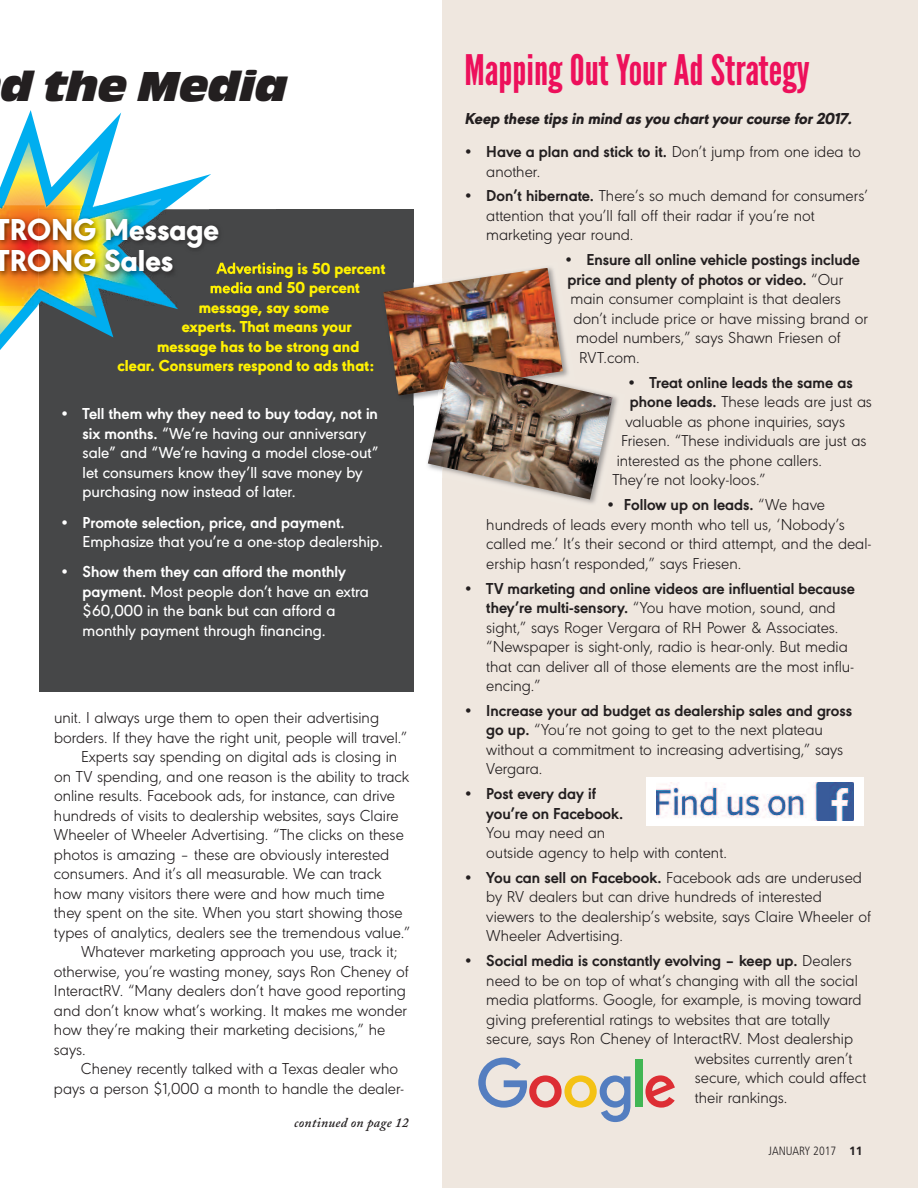
<style>
.page{position:relative;width:918px;height:1188px;background:#fff}
.page>*{position:absolute;margin:0;border:0;box-sizing:border-box;transform-origin:0 0}
.t1{font:43.5px "Antique Oli T Comp Ital";letter-spacing:.005em;color:#231f20}
.t2{font:42px "League Gothic";color:#ed105b}
.t3{font:800 31.5px/31.5px "URW Geometric";color:#fff}
.t4{font:300 16.5px/19.5px "URW Geometric";color:#231f20}
.t5{font:500 16.5px/19.5px "URW Geometric";color:#fff}
.t6{font:700 16.5px/19.5px "URW Geometric";color:#231f20}
.t7{font:800 16.5px "URW Geometric";color:#fff101}
.t8{font:italic 800 16.5px "URW Geometric";color:#231f20}
.t9{font:italic 600 13.5px "Adobe Caslon";letter-spacing:.025em;color:#231f20}
.t10{font:300 condensed 12px "Frutiger";color:#231f20}
.s1{font-weight:300}
.s2{font-weight:700}
.s3{font-weight:700;font-stretch:normal}
</style>
<div class="page">
<div style="left:442px;top:0;width:476px;height:1188px;background:#efe7df"></div>
<div style="left:39px;top:209px;width:374px;height:482px;background:#464748"></div>
<div style="left:646px;top:778px;width:218px;height:48px;background:#fff"></div>
<img style="left:657px;top:783px;width:197px;height:37px">
<svg style="left:478px;top:1058px;width:152px;height:64px"></svg>
<svg style="left:645px;top:1075px;width:30px;height:33px"></svg>
<div style="left:635px;top:1059px;width:7px;height:48px;background:#41b654"></div>
<svg style="left:0;top:110px;width:211px;height:240px"></svg>
<img style="left:413px;top:396px;width:15px;height:9px">
<img style="left:383px;top:268px;width:180px;height:128px">
<img style="left:421px;top:401px;width:7px;height:65px">
<img style="left:570px;top:396px;width:48px;height:108px">
<img style="left:439px;top:354px;width:100px;height:8px">
<img style="left:428px;top:362px;width:185px;height:137px">
<img style="left:211px;top:209px;width:64px;height:33px">
<img style="left:216px;top:262px;width:59px;height:12px">
<img style="left:211px;top:282px;width:64px;height:12px">
<img style="left:213px;top:305px;width:59px;height:1px">
<img style="left:0;top:205px;width:211px;height:101px">
<h1 class="t1" style="left:1px;top:61px;width:288px">d the Media</h1>
<h3 class="t3" style="left:-4px;top:213px;width:225px">TRONG Message<br>TRONG Sales</h3>
<p class="t7" style="left:216px;top:258px;width:171px">Advertising is 50 percent</p>
<p class="t7" style="left:210px;top:278px;width:152px">media and 50 percent</p>
<p class="t7" style="left:199px;top:297px;width:132px">message, say some</p>
<p class="t7" style="left:182px;top:317px;width:171px">experts. That means your</p>
<p class="t7" style="left:157px;top:336px;width:204px">message has to be strong and</p>
<p class="t7" style="left:118px;top:356px;width:258px">clear. Consumers respond to ads that:</p>
<p class="t5" style="left:83px;top:404px;width:298px;text-indent:-22px"><span class="s1">•</span> <span class="s2">Tell them why they need to buy today, not in six months.</span> “We’re having our anniversary sale” and “We’re having a model close-out” let consumers know they’ll save money by purchasing now instead of later.</p>
<p class="t5" style="left:83px;top:512px;width:302px;text-indent:-22px"><span class="s1">•</span> <span class="s2">Promote selection, price, and payment.<br></span>Emphasize that you’re a one-stop dealership.</p>
<p class="t5" style="left:83px;top:562px;width:288px;text-indent:-22px"><span class="s1">•</span> <span class="s2">Show them they can afford the monthly payment.</span> Most people don’t have an extra $60,000 in the bank but can afford a monthly payment through financing.</p>
<p class="t4" style="left:54px;top:708px;width:327px">unit. I always urge them to open their advertising</p>
<p class="t4" style="left:54px;top:727px;width:355px">borders. If they have the right unit, people will travel.”</p>
<p class="t4" style="left:81px;top:747px;width:318px">Experts say spending on digital ads is closing in</p>
<p class="t4" style="left:54px;top:766px;width:357px">on TV spending, and one reason is the ability to track</p>
<p class="t4" style="left:54px;top:786px;width:343px">online results. Facebook ads, for instance, can drive</p>
<p class="t4" style="left:54px;top:805px;width:346px">hundreds of visits to dealership websites, says Claire</p>
<p class="t4" style="left:54px;top:825px;width:351px">Wheeler of Wheeler Advertising. “The clicks on these</p>
<p class="t4" style="left:54px;top:844px;width:337px">photos is amazing – these are obviously interested</p>
<p class="t4" style="left:54px;top:864px;width:329px">consumers. And it’s all measurable. We can track</p>
<p class="t4" style="left:54px;top:883px;width:332px">how many visitors there were and how much time</p>
<p class="t4" style="left:54px;top:903px;width:350px">they spent on the site. When you start showing those</p>
<p class="t4" style="left:54px;top:922px;width:358px">types of analytics, dealers see the tremendous value.”</p>
<p class="t4" style="left:81px;top:942px;width:318px">Whatever marketing approach you use, track it;</p>
<p class="t4" style="left:54px;top:961px;width:356px">otherwise, you’re wasting money, says Ron Cheney of</p>
<p class="t4" style="left:54px;top:981px;width:353px">InteractRV. “Many dealers don’t have good reporting</p>
<p class="t4" style="left:54px;top:1000px;width:355px">and don’t know what’s working. It makes me wonder</p>
<p class="t4" style="left:54px;top:1020px;width:333px">how they’re making their marketing decisions,” he</p>
<p class="t4" style="left:54px;top:1039px;width:33px">says.</p>
<p class="t4" style="left:81px;top:1059px;width:319px">Cheney recently talked with a Texas dealer who</p>
<p class="t4" style="left:54px;top:1078px;width:352px">pays a person $1,000 a month to handle the dealer-</p>
<p class="t9" style="left:294px;top:1118px;width:116px">continued on page 12</p>
<h2 class="t2" style="left:465px;top:39px;width:347px">Mapping Out Your Ad Strategy</h2>
<p class="t8" style="left:465px;top:109px;width:389px">Keep these tips in mind as you chart your course for 2017.</p>
<p class="t4" style="left:486px;top:142px;width:376px;text-indent:-22px">• <span class="s2">Have a plan and stick to it.</span> Don’t jump from one idea to another.</p>
<p class="t4" style="left:486px;top:186px;width:383px;text-indent:-22px">• <span class="s2">Don’t hibernate.</span> There’s so much demand for consumers’ attention that you’ll fall off their radar if you’re not marketing year round.</p>
<p class="t6" style="left:565px;top:250px;width:297px"><span class="s1">•</span> Ensure all online vehicle postings include</p>
<p class="t6" style="left:568px;top:269px;width:277px">price and plenty of photos or video. <span class="s1">“Our</span></p>
<p class="t4" style="left:571px;top:289px;width:272px">main consumer complaint is that dealers</p>
<p class="t4" style="left:573px;top:308px;width:296px">don’t include price or have missing brand or</p>
<p class="t4" style="left:576px;top:328px;width:266px">model numbers,” says Shawn Friesen of</p>
<p class="t4" style="left:579px;top:347px;width:62px">RVT.com.</p>
<p class="t6" style="left:628px;top:372px;width:226px"><span class="s1">•</span> Treat online leads the same as</p>
<p class="t4" style="left:630px;top:392px;width:244px"><span class="s2">phone leads.</span> These leads are just as</p>
<p class="t4" style="left:625px;top:411px;width:221px">valuable as phone inquiries, says</p>
<p class="t4" style="left:621px;top:431px;width:247px">Friesen. “These individuals are just as</p>
<p class="t4" style="left:617px;top:450px;width:207px">interested as the phone callers.</p>
<p class="t4" style="left:612px;top:470px;width:155px">They’re not looky-loos.”</p>
<p class="t4" style="left:486px;top:495px;width:387px;text-indent:121px">• <span class="s2">Follow up on leads.</span> “We have hundreds of leads every month who tell us, ‘Nobody’s called me.’ It’s their second or third attempt, and the deal&shy;ership hasn’t responded,” says Friesen.</p>
<p class="t4" style="left:486px;top:578px;width:370px;text-indent:-22px">• <span class="s2">TV marketing and online videos are influential because they’re multi-sensory.</span> “You have motion, sound, and sight,” says Roger Vergara of RH Power &amp; Associates. “Newspaper is sight-only, radio is hear-only. But media that can deliver all of those elements are the most influ&shy;encing.”</p>
<p class="t4" style="left:486px;top:700px;width:367px;text-indent:-22px">• <span class="s2">Increase your ad budget as dealership sales and gross go up.</span> “You’re not going to get to the next plateau without a commitment to increasing advertising,” says Vergara.</p>
<p class="t6" style="left:486px;top:784px;width:139px;text-indent:-22px"><span class="s1">•</span> Post every day if you’re on Facebook.</p>
<p class="t4" style="left:486px;top:823px;width:242px">You may need an<br>outside agency to help with content.</p>
<p class="t4" style="left:486px;top:867px;width:387px;text-indent:-22px">• <span class="s2">You can sell on Facebook.</span> Facebook ads are underused by RV dealers but can drive hundreds of interested viewers to the dealership’s website, says Claire Wheeler of Wheeler Advertising.</p>
<p class="t6" style="left:465px;top:951px;width:389px"><span class="s1">•</span> Social media is constantly evolving – keep up. <span class="s1">Dealers</span></p>
<p class="t4" style="left:486px;top:970px;width:373px">need to be on top of what’s changing with all the social</p>
<p class="t4" style="left:486px;top:990px;width:377px">media platforms. Google, for example, is moving toward</p>
<p class="t4" style="left:486px;top:1009px;width:345px">giving preferential ratings to websites that are totally</p>
<p class="t4" style="left:486px;top:1029px;width:368px">secure, says Ron Cheney of InteractRV. Most dealership</p>
<p class="t4" style="left:695px;top:1048px;width:159px">websites currently aren’t</p>
<p class="t4" style="left:695px;top:1068px;width:173px">secure, which could affect</p>
<p class="t4" style="left:695px;top:1087px;width:94px">their rankings.</p>
<p class="t10" style="left:769px;top:1146px;width:95px">JANUARY 2017 <span class="s3">11</span></p>
</div>
